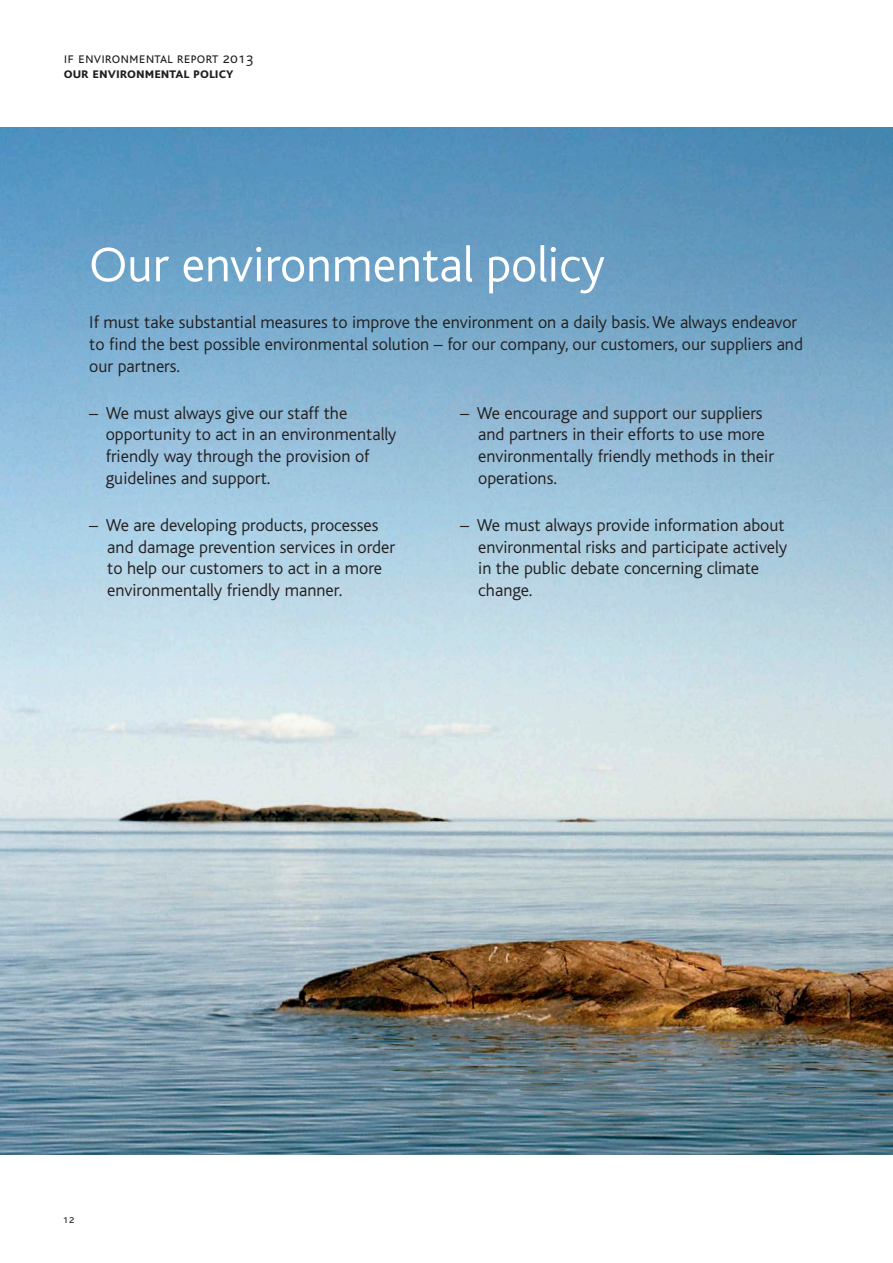
<style>
.page{position:relative;width:893px;height:1263px;background:#fff}
.page>*{position:absolute;margin:0;border:0;box-sizing:border-box;transform-origin:0 0}
.Rubrik{font:300 51px "Bliss If";color:#fff}
.Ingress{font:300 18px/21.6px "Bliss If";color:#231f20}
.t1{font:300 15.6px/15px "Bliss If Caps";color:#231f20}
.t2{font:300 12px "Bliss If Caps";color:#231f20}
.s1{font-weight:700}
</style>
<div class="page">
<img style="left:0;top:128px;width:893px;height:1026px">
<p class="t1" style="left:64px;top:51px;width:191px">if environmental report 2013 <span class="s1">our environmental policy</span></p>
<p class="Rubrik" style="left:89px;top:238px;width:517px">Our environmental policy</p>
<p class="Ingress" style="left:89px;top:312px;width:715px">If must take substantial measures to improve the environment on a daily basis. We always endeavor to find the best possible environmental solution – for our company, our customers, our suppliers and our partners.</p>
<p class="Ingress" style="left:106px;top:402px;width:292px;text-indent:-16px">– We must always give our staff the opportunity to act in an environmentally friendly way through the provision of guidelines and support.</p>
<p class="Ingress" style="left:107px;top:515px;width:289px;text-indent:-18px">– We are developing products, processes and damage prevention services in order to help our customers to act in a more environmentally friendly manner.</p>
<p class="Ingress" style="left:478px;top:402px;width:297px;text-indent:-18px">– We encourage and support our suppliers and partners in their efforts to use more environmentally friendly methods in their operations.</p>
<p class="Ingress" style="left:478px;top:515px;width:311px;text-indent:-18px">– We must always provide information about environmental risks and participate actively in the public debate concerning climate change.</p>
<p class="t2" style="left:63px;top:1213px;width:13px">12</p>
</div>
